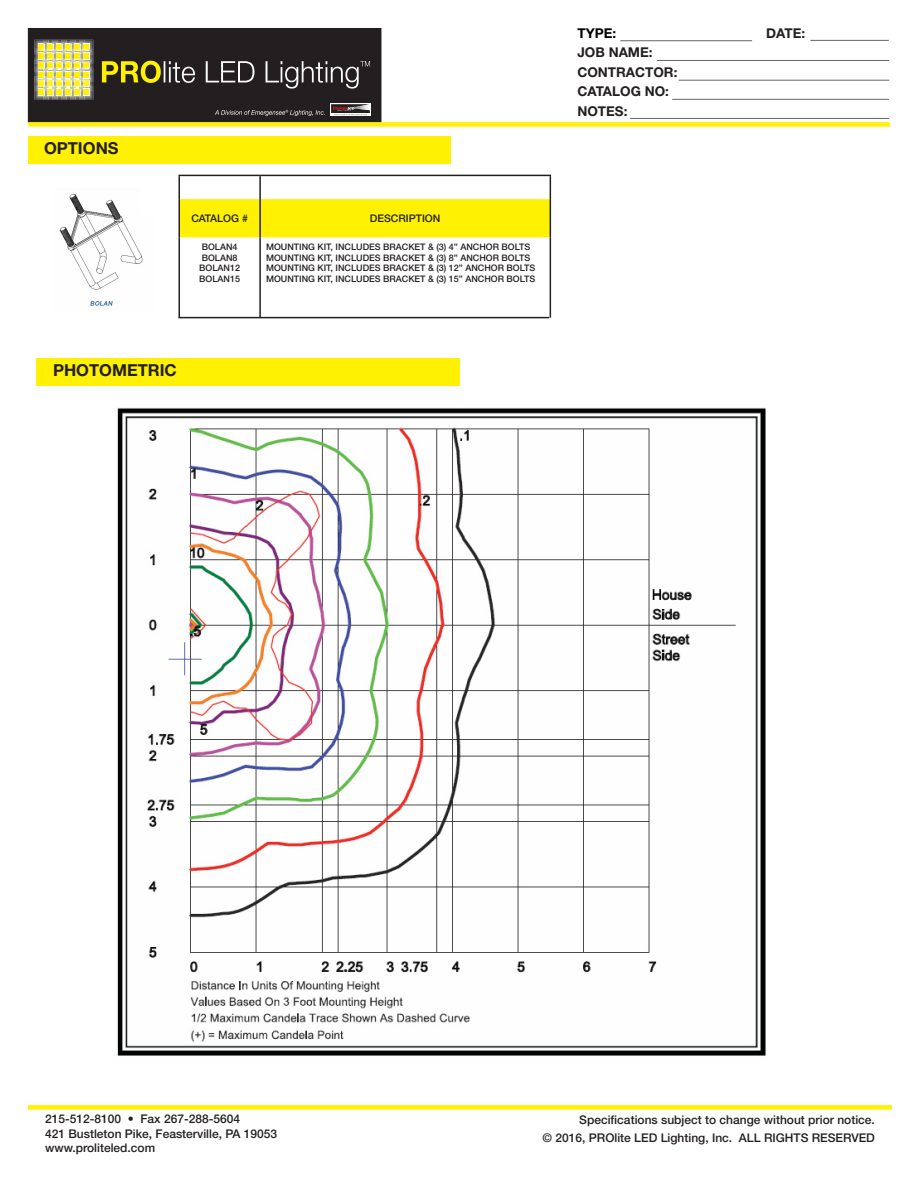
<style>
.page{position:relative;width:918px;height:1188px;background:#fff}
.page>*{position:absolute;margin:0;border:0;box-sizing:border-box;transform-origin:0 0}
.t1{font:700 16.5px "Helvetica Neue LT Std";color:#231f20}
.t2{font:700 13.5px/19.5px "Helvetica Neue LT Std";color:#231f20}
.t3{font:700 13.5px "Helvetica Neue LT Std";color:#000}
.t4{font:500 12px/14.4px "Helvetica Neue LT Std";color:#231f20;text-align:right}
.t5{font:500 10.5px "Helvetica Neue LT Std";color:#231f20}
.t6{font:500 9px "Helvetica Neue LT Std";color:#231f20}
</style>
<div class="page">
<img style="left:117px;top:407px;width:649px;height:649px">
<img style="left:59px;top:193px;width:84px;height:113px">
<div style="left:37px;top:358px;width:423px;height:28px;background:#fff101"></div>
<div style="left:28px;top:137px;width:423px;height:27px;background:#fff101"></div>
<svg style="left:180px;top:237px;width:370px;height:81px"></svg>
<hr style="left:178px;top:175px;width:82px;height:1px;background:#231f20">
<hr style="left:178px;top:176px;width:2px;height:23px;background:#231f20">
<hr style="left:178px;top:199px;width:2px;height:38px;background:#231f20">
<hr style="left:178px;top:237px;width:2px;height:81px;background:#231f20">
<hr style="left:260px;top:175px;width:291px;height:1px;background:#231f20">
<svg style="left:179px;top:176px;width:372px;height:61px"></svg>
<hr style="left:259px;top:199px;width:2px;height:38px;background:#231f20">
<hr style="left:550px;top:199px;width:1px;height:38px;background:#231f20">
<hr style="left:259px;top:237px;width:2px;height:81px;background:#231f20">
<hr style="left:550px;top:237px;width:1px;height:81px;background:#231f20">
<hr style="left:178px;top:317px;width:371px;height:1px;background:#231f20">
<svg style="left:28px;top:28px;width:354px;height:94px;background:#433f31"></svg>
<div style="left:28px;top:122px;width:862px;height:5px;background:#fff101"></div>
<hr style="left:620px;top:40px;width:132px;height:1px;background:#666565">
<hr style="left:657px;top:60px;width:232px;height:1px;background:#666565">
<hr style="left:679px;top:80px;width:210px;height:1px;background:#666565">
<hr style="left:672px;top:99px;width:217px;height:1px;background:#666565">
<hr style="left:630px;top:118px;width:259px;height:1px;background:#666565">
<hr style="left:810px;top:40px;width:79px;height:1px;background:#666565">
<div style="left:28px;top:1105px;width:864px;height:5px;background:#fff101"></div>
<p class="t1" style="left:44px;top:138px;width:76px">OPTIONS</p>
<p class="t5" style="left:191px;top:212px;width:58px">CATALOG #</p>
<p class="t5" style="left:370px;top:212px;width:72px">DESCRIPTION</p>
<p class="t6" style="left:202px;top:241px;width:37px">BOLAN4</p>
<p class="t6" style="left:202px;top:252px;width:37px">BOLAN8</p>
<p class="t6" style="left:199px;top:263px;width:42px">BOLAN12</p>
<p class="t6" style="left:199px;top:274px;width:42px">BOLAN15</p>
<p class="t6" style="left:266px;top:241px;width:266px">MOUNTING KIT, INCLUDES BRACKET &amp; (3) 4” ANCHOR BOLTS</p>
<p class="t6" style="left:266px;top:252px;width:266px">MOUNTING KIT, INCLUDES BRACKET &amp; (3) 8” ANCHOR BOLTS</p>
<p class="t6" style="left:266px;top:263px;width:271px">MOUNTING KIT, INCLUDES BRACKET &amp; (3) 12” ANCHOR BOLTS</p>
<p class="t6" style="left:266px;top:274px;width:271px">MOUNTING KIT, INCLUDES BRACKET &amp; (3) 15” ANCHOR BOLTS</p>
<p class="t1" style="left:53px;top:360px;width:125px">PHOTOMETRIC</p>
<h2 class="t3" style="left:577px;top:24px;width:40px">TYPE:</h2>
<h2 class="t2" style="left:766px;top:23px;width:41px">DATE:</h2>
<h2 class="t2" style="left:577px;top:42px;width:102px">JOB NAME:<br>CONTRACTOR:<br>CATALOG NO:<br>NOTES:</h2>
<h3 class="t4" style="left:45px;top:1112px;width:234px;text-align:left">215-512-8100 • Fax 267-288-5604<br>421 Bustleton Pike, Feasterville, PA 19053 www.proliteled.com</h3>
<h3 class="t4" style="left:543px;top:1110px;width:334px;line-height:18px">Specifications subject to change without prior notice.<br>© 2016, PROlite LED Lighting, Inc. ALL RIGHTS RESERVED</h3>
</div>
